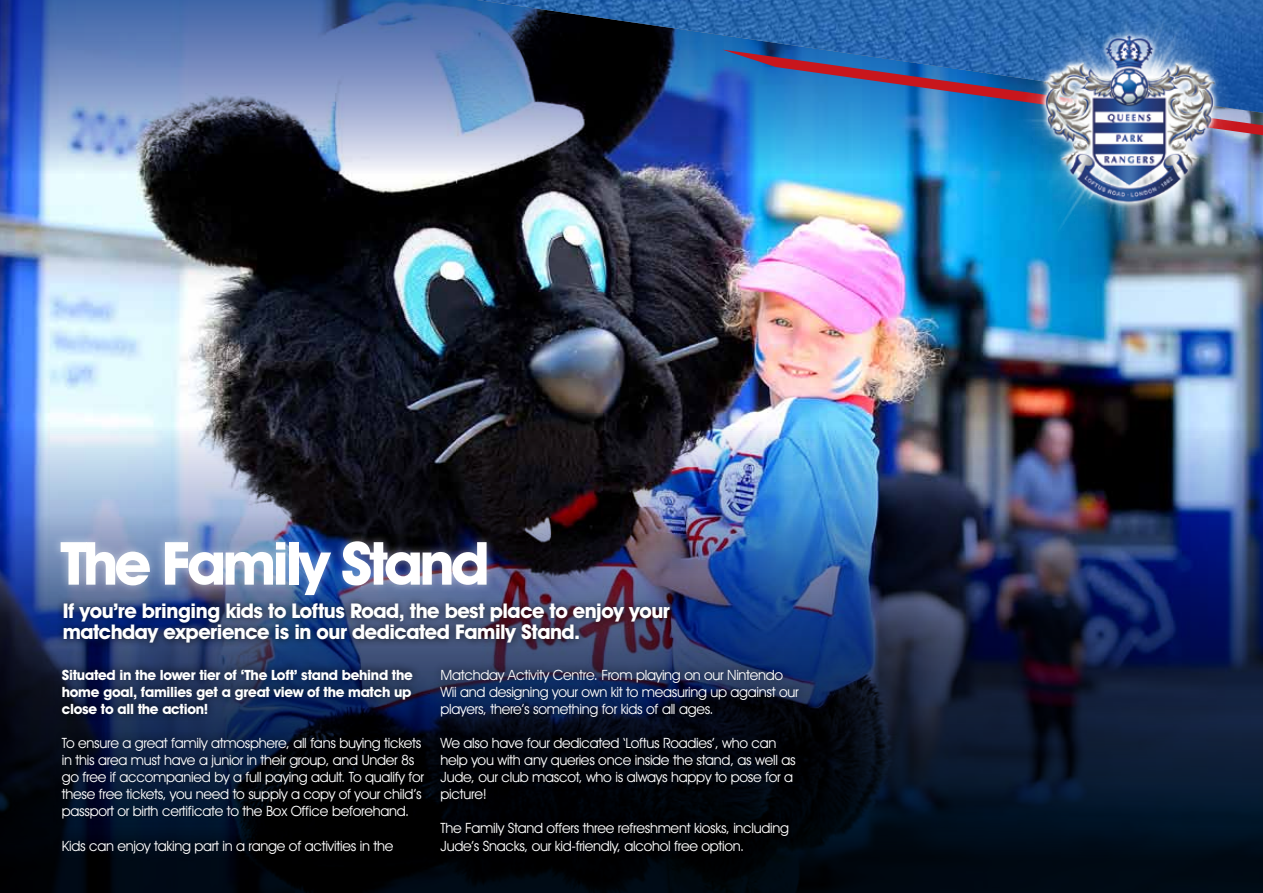
<style>
.page{position:relative;width:1263px;height:893px;background:#fff}
.page>*{position:absolute;margin:0;border:0;box-sizing:border-box;transform-origin:0 0}
.t1{font:700 59.85px "Avant Garde IT Cby BT";letter-spacing:-.06em;color:#fff}
.t2{font:700 20.4px/21px "Avant Garde IT Cby BT";letter-spacing:-.025em;color:#fff}
.t3{font:14.25px/17.1px "Avant Garde IT Cby BT";letter-spacing:-.02em;color:#fff}
.t4{font:700 14.25px/17.1px "Avant Garde IT Cby BT";letter-spacing:-.02em;color:#fff;text-align:justify}
</style>
<div class="page">
<img style="left:0;top:174px;width:1263px;height:250px">
<img style="left:0;top:0;width:972px;height:174px">
<img style="left:0;top:424px;width:1263px;height:469px">
<div style="left:51px;top:532px;width:445px;height:73px;background:#fff;opacity:.5"></div>
<div style="left:56px;top:596px;width:621px;height:55px;background:#000;opacity:.75"></div>
<div style="left:53px;top:660px;width:753px;height:203px;background:#000;opacity:.75"></div>
<img style="left:477px;top:0;width:245px;height:113px">
<svg style="left:708px;top:0;width:264px;height:76px;background:#2868ae"></svg>
<svg style="left:722px;top:50px;width:250px;height:85px;background:#3773b7"></svg>
<img style="left:668px;top:168px;width:304px;height:35px">
<img style="left:972px;top:0;width:291px;height:273px">
<h1 class="t1" style="left:60px;top:527px;width:431px">The Family Stand</h1>
<h2 class="t2" style="left:63px;top:600px;width:609px">If you’re bringing kids to Loftus Road, the best place to enjoy your matchday experience is in our dedicated Family Stand.</h2>
<p class="t4" style="left:62px;top:666px;width:352px">Situated in the lower tier of ‘The Loft’ stand behind the home goal, families get a great view of the match up close to all the action!</p>
<p class="t3" style="left:62px;top:734px;width:364px">To ensure a great family atmosphere, all fans buying tickets in this area must have a junior in their group, and Under 8s go free if accompanied by a full paying adult. To qualify for these free tickets, you need to supply a copy of your child’s passport or birth certificate to the Box Office beforehand.</p>
<p class="t3" style="left:62px;top:837px;width:333px">Kids can enjoy taking part in a range of activities in the</p>
<p class="t3" style="left:441px;top:666px;width:359px">Matchday Activity Centre. From playing on our Nintendo<br>Wii and designing your own kit to measuring up against our players, there’s something for kids of all ages.</p>
<p class="t3" style="left:441px;top:734px;width:357px">We also have four dedicated ‘Loftus Roadies’, who can help you with any queries once inside the stand, as well as Jude, our club mascot, who is always happy to pose for a picture!</p>
<p class="t3" style="left:441px;top:820px;width:350px">The Family Stand offers three refreshment kiosks, including<br>Jude’s Snacks, our kid-friendly, alcohol free option.</p>
</div>
